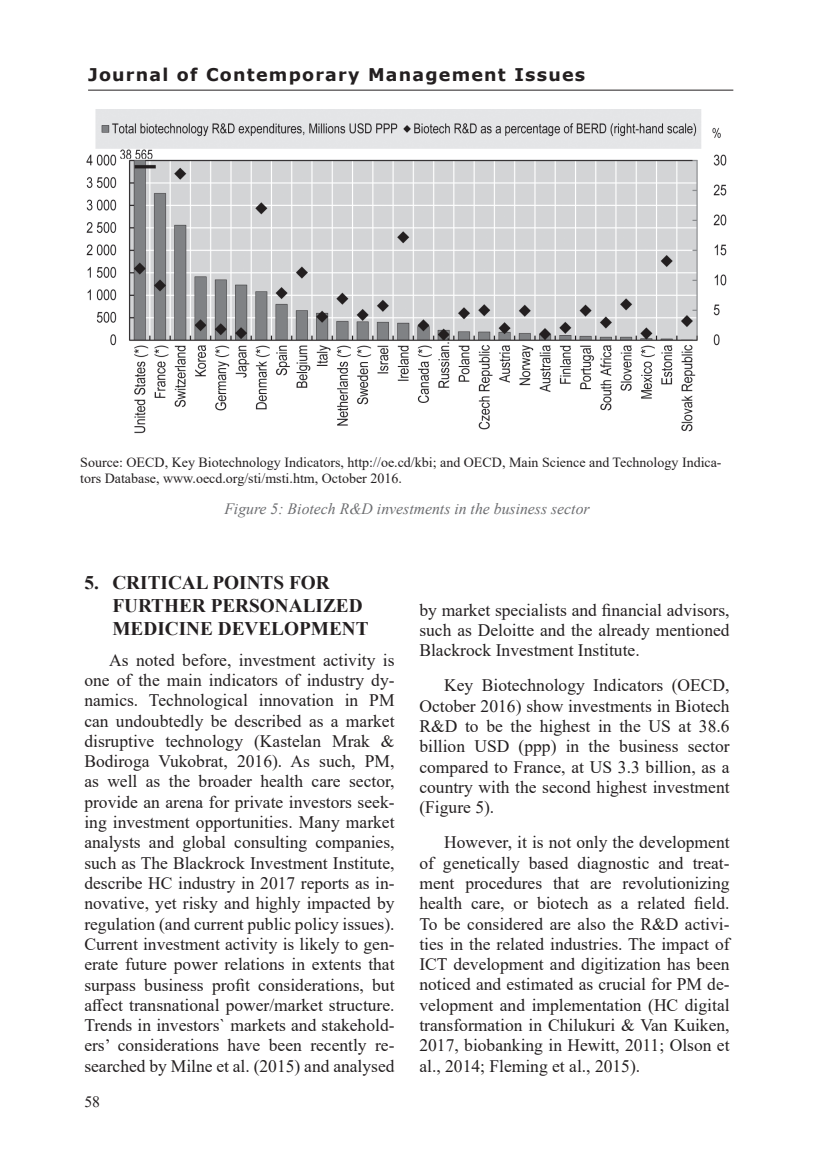
<style>
.page{position:relative;width:814px;height:1166px;background:#fff}
.page>*{position:absolute;margin:0;border:0;box-sizing:border-box;transform-origin:0 0}
.t1{font:700 19.25px/23.1px "Times New Roman";color:#231f20}
.t2{font:17.5px/20.3px "Times New Roman";color:#231f20;text-align:justify}
.t3{font:700 17.5px "Verdana";letter-spacing:.07em;color:#231f20}
.t4{font:italic 15.75px "Times New Roman";color:#6c6d70}
.t5{font:15.75px "Times New Roman";color:#231f20}
.t6{font:14px/16.8px "Times New Roman";color:#231f20}
</style>
<div class="page">
<hr style="left:88px;top:90px;width:645px;height:1px;background:#231f20">
<img style="left:86px;top:109px;width:641px;height:325px">
<p class="t3" style="left:88px;top:62px;width:498px">Journal of Contemporary Management Issues</p>
<p class="t6" style="left:80px;top:453px;width:643px">Source: OECD, Key Biotechnology Indicators, http://oe.cd/kbi; and OECD, Main Science and Technology Indica&shy;tors Database, www.oecd.org/sti/msti.htm, October 2016.</p>
<p class="t4" style="left:224px;top:498px;width:367px">Figure 5: Biotech R&amp;D investments in the business sector</p>
<p class="t1" style="left:112px;top:571px;width:258px;text-indent:-28px">5. CRITICAL POINTS FOR<br>FURTHER PERSONALIZED<br>MEDICINE DEVELOPMENT</p>
<p class="t2" style="left:84px;top:649px;width:312px;text-indent:25px">As noted before, investment activity is one of the main indicators of industry dy&shy;namics. Technological innovation in PM can undoubtedly be described as a market disruptive technology (Kastelan Mrak &amp; Bodiroga Vukobrat, 2016). As such, PM, as well as the broader health care sector, provide an arena for private investors seek&shy;ing investment opportunities. Many market analysts and global consulting companies, such as The Blackrock Investment Institute, describe HC industry in 2017 reports as in&shy;novative, yet risky and highly impacted by regulation (and current public policy issues).<br>Current investment activity is likely to gen&shy;erate future power relations in extents that surpass business profit considerations, but affect transnational power/market structure.<br>Trends in investors` markets and stakehold&shy;ers’ considerations have been recently re&shy;searched by Milne et al. (2015) and analysed</p>
<p class="t5" style="left:84px;top:1090px;width:17px">58</p>
<p class="t2" style="left:419px;top:599px;width:312px">by market specialists and financial advisors, such as Deloitte and the already mentioned Blackrock Investment Institute.</p>
<p class="t2" style="left:419px;top:675px;width:312px;text-indent:25px">Key Biotechnology Indicators (OECD, October 2016) show investments in Biotech R&amp;D to be the highest in the US at 38.6 billion USD (ppp) in the business sector compared to France, at US 3.3 billion, as a country with the second highest investment (Figure 5).</p>
<p class="t2" style="left:419px;top:832px;width:312px;text-indent:25px">However, it is not only the development of genetically based diagnostic and treat&shy;ment procedures that are revolutionizing health care, or biotech as a related field.<br>To be considered are also the R&amp;D activi&shy;ties in the related industries. The impact of ICT development and digitization has been noticed and estimated as crucial for PM de&shy;velopment and implementation (HC digital transformation in Chilukuri &amp; Van Kuiken, 2017, biobanking in Hewitt, 2011; Olson et al., 2014; Fleming et al., 2015).</p>
</div>
